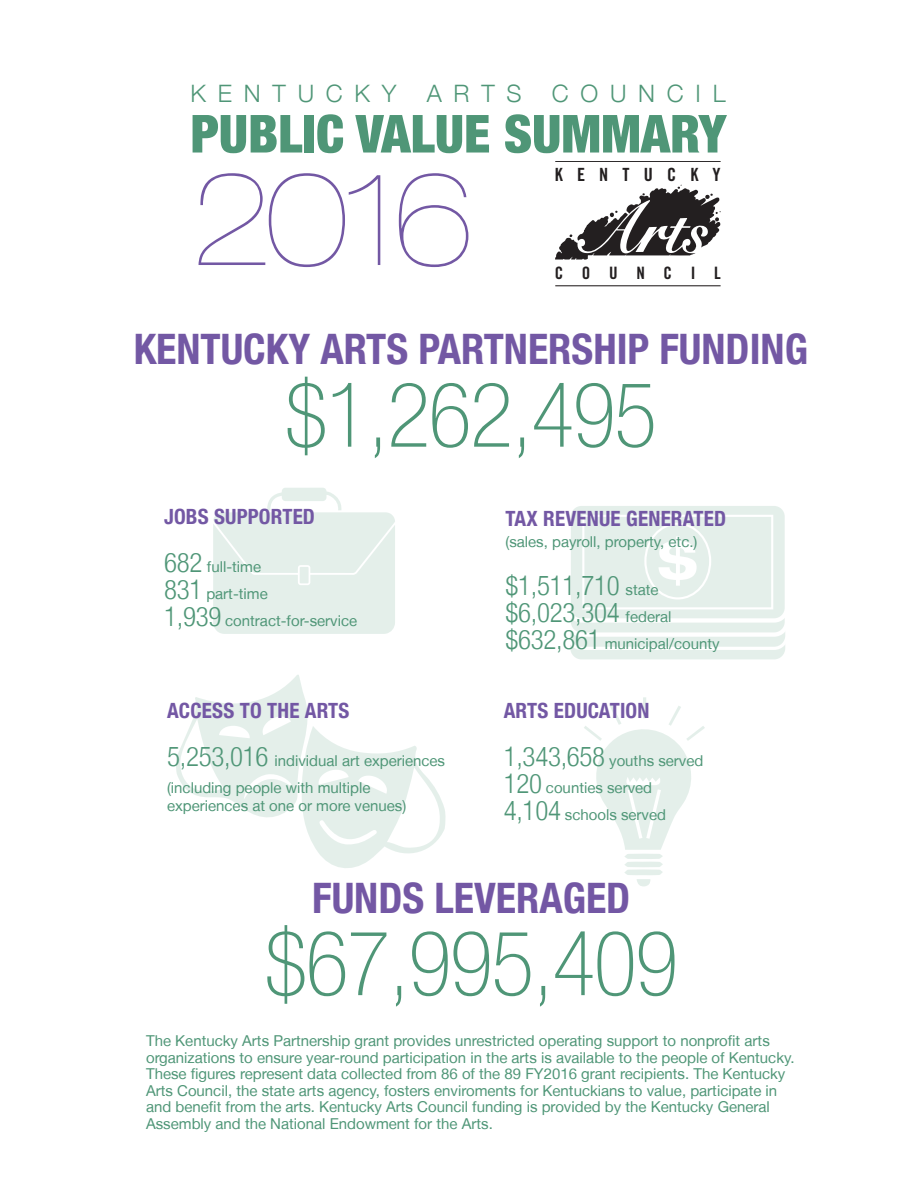
<style>
.page{position:relative;width:918px;height:1188px;background:#fff}
.page>*{position:absolute;margin:0;border:0;box-sizing:border-box;transform-origin:0 0}
.t1{font:900 expanded 127.5px "Helvetica Neue LT";color:#7358a4}
.large_numbers{font:100 condensed 90px "Helvetica Neue LT";letter-spacing:-.02em;color:#4f9677}
.Large_Header{font:100 condensed 90px "Helvetica Neue LT";letter-spacing:-.02em;color:#4f9677}
.t2{font:700 expanded 53.4px "Helvetica Neue LT";color:#fff}
.t3{font:900 condensed 52.5px "Helvetica Neue LT";color:#4f9677}
.Large_Header-2{font:700 condensed 42px "Helvetica Neue LT";color:#7358a4}
.Large_Header-3{font:700 condensed 42px "Helvetica Neue LT";color:#7357a4}
.t4{font:300 condensed 27px "Helvetica Neue LT";letter-spacing:-.01em;color:#4f9677}
.t5{font:300 24px "Helvetica Neue LT";letter-spacing:.49em;color:#4f9677}
.small_header{font:700 condensed 21px "Helvetica Neue LT";letter-spacing:.01em;color:#7358a4}
.t6{font:700 condensed 21px "Helvetica Neue LT";letter-spacing:.01em;color:#7357a4}
.t7{font:18.15px "Trade Gothic Bold Cond Twenty";letter-spacing:.78em;color:#231f20}
.t8{font:17.1px "Trade Gothic Bold Cond Twenty";letter-spacing:1.095em;color:#231f20}
.t9{font:15px/16.5px "Helvetica Neue LT";color:#4f9677}
.s1{font-weight:300;font-stretch:condensed;font-size:27px}
.s2{font-weight:400;font-stretch:normal;font-size:15px}
</style>
<div class="page">
<hr style="left:555px;top:286px;width:166px;height:1px;background:#231f20">
<hr style="left:555px;top:161px;width:166px;height:1px;background:#231f20">
<svg style="left:555px;top:184px;width:166px;height:76px"></svg>
<div style="left:569px;top:544px;width:218px;height:117px;background:#e4efea;border-radius:13px"></div>
<div style="left:567px;top:543px;width:221px;height:120px;border:3px solid #fff;border-radius:13px"></div>
<div style="left:567px;top:530px;width:221px;height:120px;border:3px solid #fff;border-radius:13px"></div>
<div style="left:567px;top:516px;width:222px;height:121px;border:4px solid #fff;border-radius:13px"></div>
<div style="left:569px;top:504px;width:218px;height:116px;background:#e4efea;border-radius:13px"></div>
<div style="left:567px;top:502px;width:222px;height:121px;border:4px solid #fff;border-radius:13px"></div>
<div style="left:582px;top:515px;width:191px;height:94px;border:2px solid #fff"></div>
<div style="left:644px;top:523px;width:67px;height:77px;border:2px solid #fff;border-radius:50%"></div>
<svg style="left:213px;top:488px;width:182px;height:146px"></svg>
<svg style="left:176px;top:675px;width:270px;height:193px"></svg>
<svg style="left:686px;top:726px;width:19px;height:15px"></svg>
<svg style="left:586px;top:697px;width:108px;height:190px"></svg>
<p class="t5" style="left:191px;top:78px;width:207px">KENTUCKY</p>
<p class="t5" style="left:427px;top:78px;width:97px">ARTS</p>
<p class="t5" style="left:552px;top:78px;width:175px">COUNCIL</p>
<p class="t3" style="left:191px;top:101px;width:537px">PUBLIC VALUE SUMMARY</p>
<p class="t1" style="left:191px;top:146px;width:286px">2016</p>
<p class="t7" style="left:555px;top:163px;width:167px">KENTUCKY</p>
<p class="t8" style="left:555px;top:263px;width:168px">COUNCIL</p>
<p class="Large_Header-2" style="left:134px;top:324px;width:676px">KENTUCKY ARTS PARTNERSHIP FUNDING</p>
<p class="Large_Header" style="left:285px;top:365px;width:374px">$1,262,495</p>
<p class="small_header" style="left:164px;top:504px;width:152px">JOBS SUPPORTED</p>
<p class="t9" style="left:164px;top:559px;width:99px"><span class="s1">682</span> full-time</p>
<p class="t9" style="left:164px;top:586px;width:105px"><span class="s1">831</span> part-time</p>
<p class="t9" style="left:164px;top:613px;width:195px"><span class="s1">1,939</span> contract-for-service</p>
<p class="t6" style="left:167px;top:697px;width:184px">ACCESS TO THE ARTS</p>
<p class="t9" style="left:167px;top:752px;width:280px"><span class="s1">5,253,016</span> individual art experiences</p>
<p class="t9" style="left:167px;top:778px;width:241px;line-height:18px">(including people with multiple experiences at one or more venues)</p>
<p class="small_header" style="left:506px;top:505px;width:222px">TAX REVENUE GENERATED</p>
<p class="t9" style="left:506px;top:533px;width:193px">(sales, payroll, property, etc.)</p>
<p class="t4" style="left:506px;top:570px;width:155px">$1,511,710 <span class="s2">state</span></p>
<p class="t4" style="left:506px;top:597px;width:167px">$6,023,304 <span class="s2">federal</span></p>
<p class="t9" style="left:506px;top:635px;width:216px"><span class="s1">$632,861</span> municipal/county</p>
<h3 class="t2" style="left:656px;top:526px;width:45px">$</h3>
<p class="small_header" style="left:504px;top:697px;width:147px">ARTS EDUCATION</p>
<p class="t9" style="left:504px;top:752px;width:201px"><span class="s1">1,343,658</span> youths served</p>
<p class="t9" style="left:504px;top:779px;width:150px"><span class="s1">120</span> counties served</p>
<p class="t9" style="left:504px;top:806px;width:164px"><span class="s1">4,104</span> schools served</p>
<p class="Large_Header-3" style="left:312px;top:872px;width:320px">FUNDS LEVERAGED</p>
<p class="large_numbers" style="left:264px;top:913px;width:415px">$67,995,409</p>
<p class="t9" style="left:146px;top:1033px;width:650px">The Kentucky Arts Partnership grant provides unrestricted operating support to nonprofit arts organizations to ensure year-round participation in the arts is available to the people of Kentucky.<br>These figures represent data collected from 86 of the 89 FY2016 grant recipients. The Kentucky Arts Council, the state arts agency, fosters enviroments for Kentuckians to value, participate in and benefit from the arts. Kentucky Arts Council funding is provided by the Kentucky General Assembly and the National Endowment for the Arts.</p>
</div>
